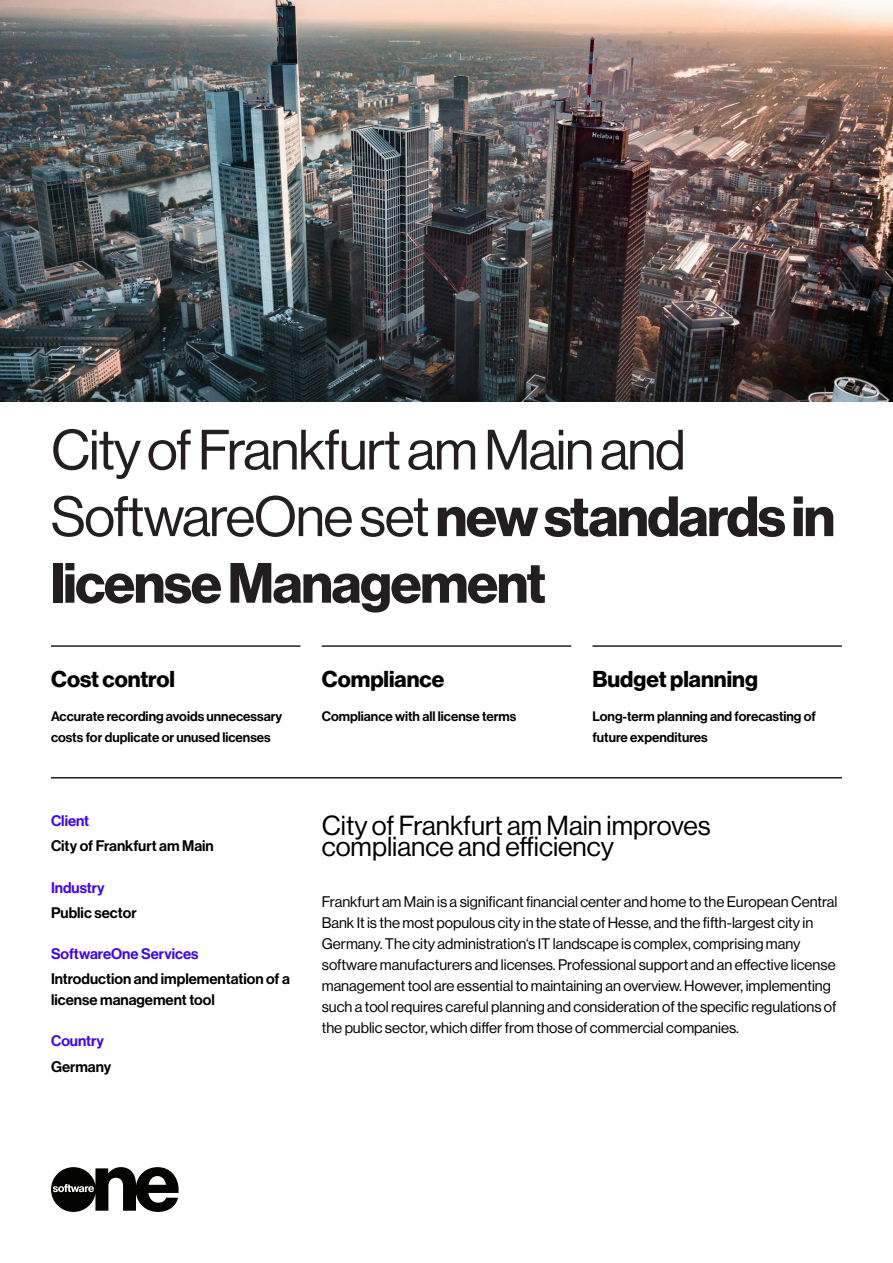
<style>
.page{position:relative;width:893px;height:1263px;background:#fff}
.page>*{position:absolute;margin:0;border:0;box-sizing:border-box;transform-origin:0 0}
.t1{font:55.5px/66.6px "N Haas Grotesk DS Pro 55 Rg";letter-spacing:-.025em;color:#231f20}
.Body_Text{font:27px/21px "Haas Grot Disp 55 Roman";color:#000}
.Main_Outcome_Headline{font:700 22.5px "Haas Grot Disp 75";color:#000}
.Quotes{font:15px/21px "Haas Grot Disp 55 Roman";color:#000}
.Body_Text-2{font:500 15px/21px "Haas Grot Disp 65";color:#000}
.Body_Text-3{font:500 15px "Haas Grot Disp 65";color:#3e00ff}
.Main_Outcome_Body{font:500 13.5px/21px "Haas Grot Disp 65";color:#000}
.s1{font-family:"N Haas Grotesk DS Pro 75 Bd"}
</style>
<div class="page">
<img style="left:0;top:0;width:893px;height:402px">
<svg style="left:51px;top:1167px;width:128px;height:45px"></svg>
<hr style="left:51px;top:645px;width:249px;height:2px;background:#231f20">
<hr style="left:51px;top:777px;width:791px;height:1px;background:#231f20">
<hr style="left:322px;top:645px;width:249px;height:2px;background:#231f20">
<hr style="left:592px;top:645px;width:250px;height:2px;background:#231f20">
<p class="t1" style="left:51px;top:417px;width:786px">City of Frankfurt am Main and<br>SoftwareOne set <span class="s1">new standards in license Management</span></p>
<p class="Main_Outcome_Headline" style="left:51px;top:666px;width:126px">Cost control</p>
<p class="Main_Outcome_Body" style="left:51px;top:706px;width:233px">Accurate recording avoids unnecessary costs for duplicate or unused licenses</p>
<p class="Body_Text-3" style="left:51px;top:811px;width:40px">Client</p>
<p class="Body_Text-2" style="left:51px;top:835px;width:164px">City of Frankfurt am Main</p>
<p class="Body_Text-3" style="left:51px;top:879px;width:55px">Industry</p>
<p class="Body_Text-2" style="left:51px;top:903px;width:87px">Public sector</p>
<p class="Body_Text-3" style="left:51px;top:945px;width:149px">SoftwareOne Services</p>
<p class="Body_Text-2" style="left:51px;top:969px;width:240px">Introduction and implementation of a license management tool</p>
<p class="Body_Text-3" style="left:51px;top:1032px;width:54px">Country</p>
<p class="Body_Text-2" style="left:51px;top:1056px;width:62px">Germany</p>
<p class="Main_Outcome_Headline" style="left:322px;top:666px;width:124px">Compliance</p>
<p class="Main_Outcome_Body" style="left:322px;top:706px;width:196px">Compliance with all license terms</p>
<p class="Main_Outcome_Headline" style="left:592px;top:666px;width:167px">Budget planning</p>
<p class="Main_Outcome_Body" style="left:592px;top:706px;width:225px">Long-term planning and forecasting of future expenditures</p>
<p class="Body_Text" style="left:322px;top:815px;width:391px">City of Frankfurt am Main improves compliance and efficiency</p>
<p class="Quotes" style="left:322px;top:891px;width:517px">Frankfurt am Main is a significant financial center and home to the European Central Bank It is the most populous city in the state of Hesse, and the fifth-largest city in Germany. The city administration‘s IT landscape is complex, comprising many software manufacturers and licenses. Professional support and an effective license management tool are essential to maintaining an overview. However, implementing such a tool requires careful planning and consideration of the specific regulations of the public sector, which differ from those of commercial companies.</p>
</div>
